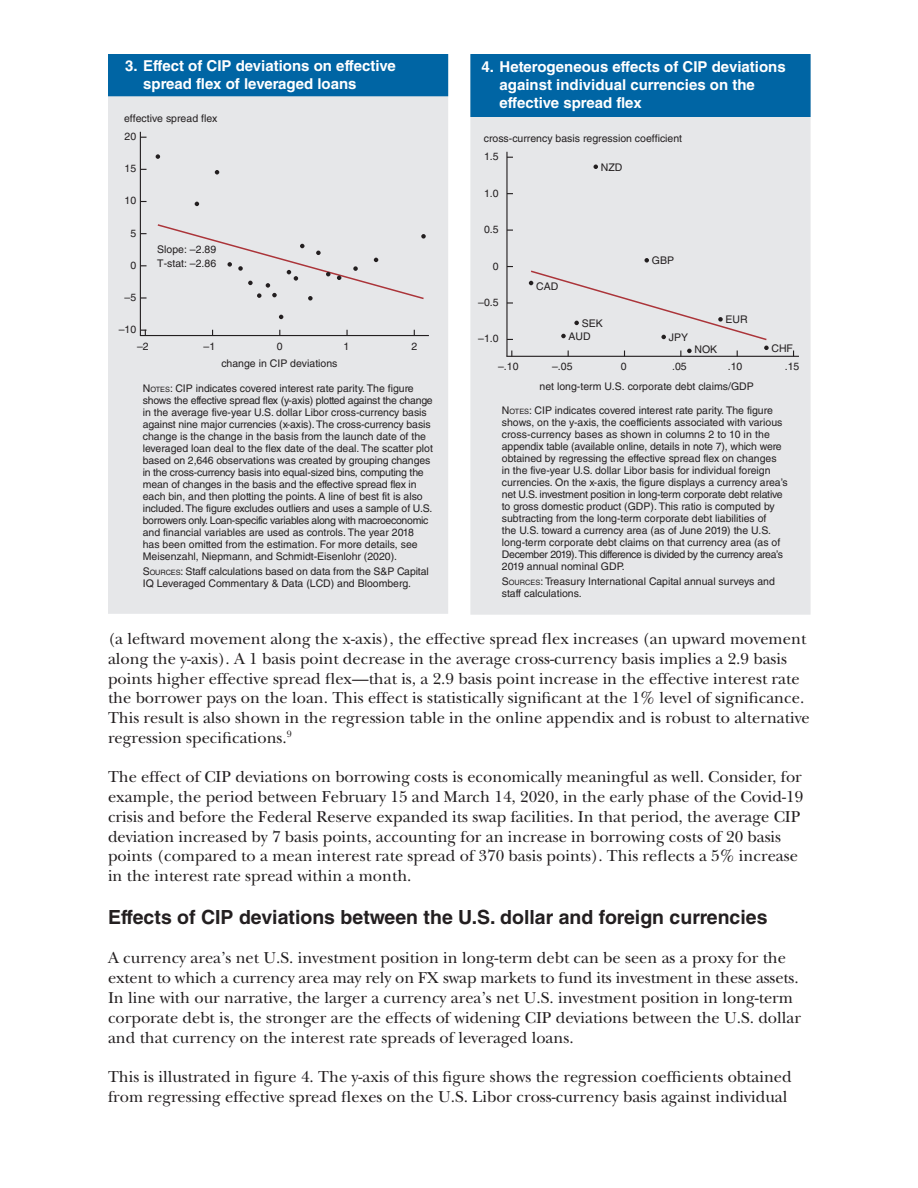
<style>
.page{position:relative;width:918px;height:1188px;background:#fff}
.page>*{position:absolute;margin:0;border:0;box-sizing:border-box;transform-origin:0 0}
.Subhead{font:700 19.5px "Helvetica LT Std";color:#231f20}
.CFL_body_text{font:16.5px/19.8px "New Baskerville Std";color:#231f20}
.figure_title{font:700 15px/18px "Helvetica LT Std";color:#fff}
.notes_and_sources{font:10.5px/12px "Helvetica LT Std";color:#231f20}
.s1{font-style:inherit}
.s2{font-size:7.35px}
</style>
<div class="page">
<div style="left:108px;top:55px;width:340px;height:559px;background:#e6e7e9"></div>
<div style="left:109px;top:55px;width:338px;height:41px;background:#0065a4"></div>
<div style="left:108px;top:54px;width:340px;height:42px;border:2px solid #0065a4"></div>
<svg style="left:156px;top:154px;width:4px;height:5px"></svg>
<svg style="left:195px;top:202px;width:4px;height:4px"></svg>
<svg style="left:215px;top:170px;width:4px;height:4px"></svg>
<svg style="left:279px;top:315px;width:4px;height:4px"></svg>
<svg style="left:157px;top:224px;width:269px;height:77px"></svg>
<hr style="left:140px;top:132px;width:1px;height:204px;background:#231f20">
<svg style="left:141px;top:297px;width:6px;height:2px"></svg>
<hr style="left:140px;top:335px;width:289px;height:1px;background:#231f20">
<svg style="left:141px;top:330px;width:6px;height:5px"></svg>
<div style="left:470px;top:55px;width:341px;height:560px;background:#e6e7e9"></div>
<div style="left:471px;top:55px;width:339px;height:61px;background:#0065a4"></div>
<div style="left:470px;top:54px;width:341px;height:63px;border:2px solid #0065a4"></div>
<svg style="left:644px;top:258px;width:5px;height:5px"></svg>
<svg style="left:594px;top:165px;width:4px;height:4px"></svg>
<hr style="left:506px;top:152px;width:2px;height:204px;background:#231f20">
<svg style="left:507px;top:302px;width:6px;height:2px"></svg>
<hr style="left:506px;top:356px;width:293px;height:1px;background:#231f20">
<svg style="left:529px;top:270px;width:240px;height:87px"></svg>
<h1 class="figure_title" style="left:143px;top:56px;width:254px;text-indent:-18px">3. Effect of CIP deviations on effective spread flex of leveraged loans</h1>
<p class="notes_and_sources" style="left:124px;top:113px;width:95px">effective spread flex</p>
<p class="notes_and_sources" style="left:125px;top:130px;width:13px">20</p>
<p class="notes_and_sources" style="left:125px;top:163px;width:13px">15</p>
<p class="notes_and_sources" style="left:125px;top:195px;width:13px">10</p>
<p class="notes_and_sources" style="left:130px;top:227px;width:7px">5</p>
<p class="notes_and_sources" style="left:130px;top:259px;width:7px">0</p>
<p class="notes_and_sources" style="left:125px;top:291px;width:13px">–5</p>
<p class="notes_and_sources" style="left:119px;top:323px;width:19px">–10</p>
<p class="notes_and_sources" style="left:157px;top:242px;width:60px;line-height:14.4px">Slope: –2.89<br>T-stat: –2.86</p>
<p class="notes_and_sources" style="left:137px;top:340px;width:13px">–2</p>
<p class="notes_and_sources" style="left:203px;top:340px;width:13px">–1</p>
<p class="notes_and_sources" style="left:277px;top:340px;width:7px">0</p>
<p class="notes_and_sources" style="left:344px;top:340px;width:7px">1</p>
<p class="notes_and_sources" style="left:411px;top:340px;width:7px">2</p>
<p class="notes_and_sources" style="left:221px;top:357px;width:118px">change in CIP deviations</p>
<p class="notes_and_sources" style="left:143px;top:382px;width:292px"><span class="s1">N</span><span class="s2">OTES</span><span class="s1">:</span> CIP indicates covered interest rate parity. The figure shows the effective spread flex (y-axis) plotted against the change in the average five-year U.S. dollar Libor cross-currency basis against nine major currencies (x-axis). The cross-currency basis change is the change in the basis from the launch date of the leveraged loan deal to the flex date of the deal. The scatter plot based on 2,646 observations was created by grouping changes in the cross-currency basis into equal-sized bins, computing the mean of changes in the basis and the effective spread flex in each bin, and then plotting the points. A line of best fit is also included. The figure excludes outliers and uses a sample of U.S. borrowers only. Loan-specific variables along with macroeconomic and financial variables are used as controls. The year 2018 has been omitted from the estimation. For more details, see Meisenzahl, Niepmann, and Schmidt-Eisenlohr (2020).</p>
<p class="notes_and_sources" style="left:143px;top:565px;width:287px"><span class="s1">S</span><span class="s2">OURCES</span><span class="s1">:</span> Staff calculations based on data from the S&amp;P Capital<br>IQ Leveraged Commentary &amp; Data (LCD) and Bloomberg.</p>
<h1 class="figure_title" style="left:500px;top:58px;width:288px;text-indent:-18px">4. Heterogeneous effects of CIP deviations against individual currencies on the effective spread flex</h1>
<p class="notes_and_sources" style="left:484px;top:132px;width:200px">cross-currency basis regression coefficient</p>
<p class="notes_and_sources" style="left:484px;top:151px;width:16px">1.5</p>
<p class="notes_and_sources" style="left:484px;top:187px;width:16px">1.0</p>
<p class="notes_and_sources" style="left:484px;top:223px;width:16px">0.5</p>
<p class="notes_and_sources" style="left:493px;top:260px;width:7px">0</p>
<p class="notes_and_sources" style="left:478px;top:296px;width:22px">–0.5</p>
<p class="notes_and_sources" style="left:478px;top:333px;width:22px">–1.0</p>
<p class="notes_and_sources" style="left:601px;top:161px;width:23px">NZD</p>
<p class="notes_and_sources" style="left:536px;top:280px;width:24px">CAD</p>
<p class="notes_and_sources" style="left:582px;top:317px;width:23px">SEK</p>
<p class="notes_and_sources" style="left:569px;top:330px;width:24px">AUD</p>
<p class="notes_and_sources" style="left:652px;top:254px;width:24px">GBP</p>
<p class="notes_and_sources" style="left:669px;top:331px;width:21px">JPY</p>
<p class="notes_and_sources" style="left:694px;top:344px;width:24px">NOK</p>
<p class="notes_and_sources" style="left:726px;top:314px;width:24px">EUR</p>
<p class="notes_and_sources" style="left:772px;top:342px;width:23px">CHF</p>
<p class="notes_and_sources" style="left:498px;top:361px;width:22px">–.10</p>
<p class="notes_and_sources" style="left:552px;top:361px;width:22px">–.05</p>
<p class="notes_and_sources" style="left:621px;top:361px;width:7px">0</p>
<p class="notes_and_sources" style="left:672px;top:361px;width:16px">.05</p>
<p class="notes_and_sources" style="left:728px;top:361px;width:16px">.10</p>
<p class="notes_and_sources" style="left:785px;top:361px;width:16px">.15</p>
<p class="notes_and_sources" style="left:540px;top:380px;width:216px">net long-term U.S. corporate debt claims/GDP</p>
<p class="notes_and_sources" style="left:502px;top:405px;width:287px"><span class="s1">N</span><span class="s2">OTES</span><span class="s1">:</span> CIP indicates covered interest rate parity. The figure shows, on the y-axis, the coefficients associated with various cross-currency bases as shown in columns 2 to 10 in the appendix table (available online, details in note 7), which were obtained by regressing the effective spread flex on changes<br>in the five-year U.S. dollar Libor basis for individual foreign currencies. On the x-axis, the figure displays a currency area’s net U.S. investment position in long-term corporate debt relative to gross domestic product (GDP). This ratio is computed by subtracting from the long-term corporate debt liabilities of<br>the U.S. toward a currency area (as of June 2019) the U.S. long-term corporate debt claims on that currency area (as of December 2019). This difference is divided by the currency area’s 2019 annual nominal GDP.</p>
<p class="notes_and_sources" style="left:502px;top:576px;width:274px"><span class="s1">S</span><span class="s2">OURCES</span><span class="s1">:</span> Treasury International Capital annual surveys and staff calculations.</p>
<p class="CFL_body_text" style="left:108px;top:629px;width:703px">(a leftward movement along the x-axis), the effective spread flex increases (an upward movement along the y-axis). A 1 basis point decrease in the average cross-currency basis implies a 2.9 basis points higher effective spread flex—that is, a 2.9 basis point increase in the effective interest rate the borrower pays on the loan. This effect is statistically significant at the 1% level of significance.<br>This result is also shown in the regression table in the online appendix and is robust to alternative regression specifications.<sup>9</sup></p>
<p class="CFL_body_text" style="left:108px;top:767px;width:697px">The effect of CIP deviations on borrowing costs is economically meaningful as well. Consider, for example, the period between February 15 and March 14, 2020, in the early phase of the Covid-19 crisis and before the Federal Reserve expanded its swap facilities. In that period, the average CIP deviation increased by 7 basis points, accounting for an increase in borrowing costs of 20 basis points (compared to a mean interest rate spread of 370 basis points). This reflects a 5% increase in the interest rate spread within a month.</p>
<h1 class="Subhead" style="left:108px;top:905px;width:661px">Effects of CIP deviations between the U.S. dollar and foreign currencies</h1>
<p class="CFL_body_text" style="left:108px;top:948px;width:694px">A currency area’s net U.S. investment position in long-term debt can be seen as a proxy for the extent to which a currency area may rely on FX swap markets to fund its investment in these assets.<br>In line with our narrative, the larger a currency area’s net U.S. investment position in long-term corporate debt is, the stronger are the effects of widening CIP deviations between the U.S. dollar and that currency on the interest rate spreads of leveraged loans.</p>
<p class="CFL_body_text" style="left:108px;top:1067px;width:685px">This is illustrated in figure 4. The y-axis of this figure shows the regression coefficients obtained from regressing effective spread flexes on the U.S. Libor cross-currency basis against individual</p>
</div>
